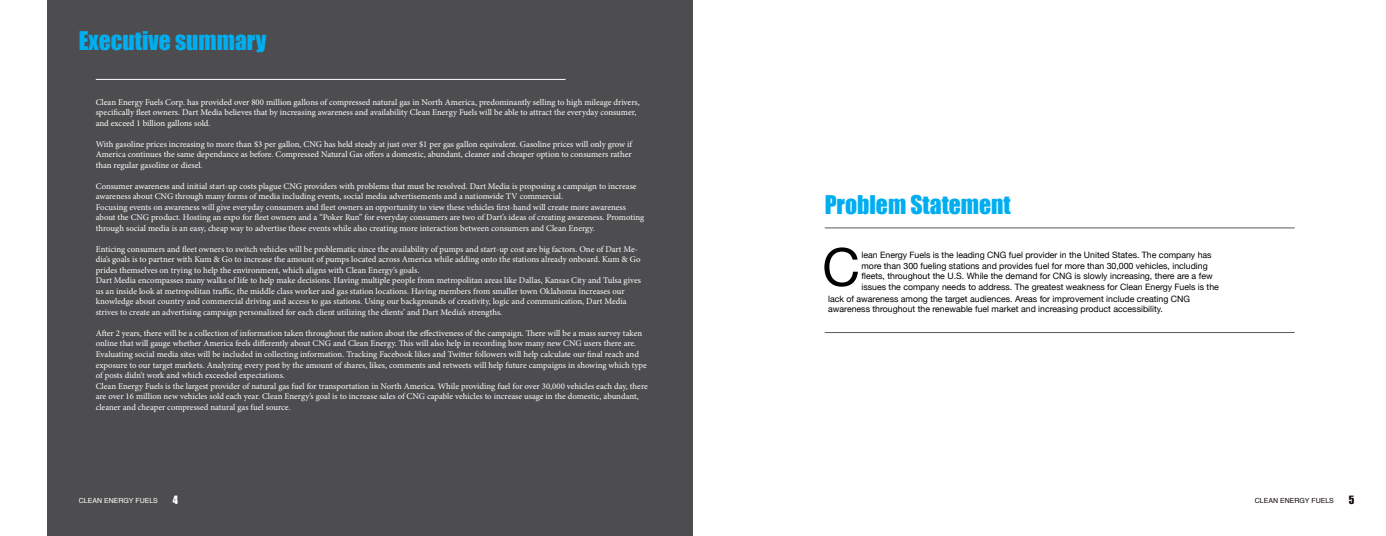
<style>
.page{position:relative;width:1386px;height:536px;background:#fff}
.page>*{position:absolute;margin:0;border:0;box-sizing:border-box;transform-origin:0 0}
.t1{font:52.5px "Helvetica Neue";color:#000}
.t2{font:23.62px "Impact";color:#00aeef}
.t3{font:10.5px "Impact";color:#fff}
.t4{font:10.5px "Impact";color:#100906}
.t5{font:8.75px/10.5px "Minion Pro";color:#fff}
.t6{font:8.75px/10.5px "Helvetica Neue";color:#000}
.t7{font:7px "Helvetica";color:#fff}
.t8{font:7px "Helvetica";color:#100906}
</style>
<div class="page">
<div style="left:48px;top:0;width:645px;height:536px;background:#4d4d4f"></div>
<hr style="left:825px;top:227px;width:470px;height:1px;background:#58595b">
<hr style="left:96px;top:79px;width:470px;height:1px;background:#fff">
<hr style="left:825px;top:332px;width:470px;height:1px;background:#58595b">
<h2 class="t2" style="left:79px;top:23px;width:189px">Executive summary</h2>
<p class="t5" style="left:96px;top:97px;width:545px">Clean Energy Fuels Corp. has provided over 800 million gallons of compressed natural gas in North America, predominantly selling to high mileage drivers, specifically fleet owners. Dart Media believes that by increasing awareness and availability Clean Energy Fuels will be able to attract the everyday consumer, and exceed 1 billion gallons sold.</p>
<p class="t5" style="left:96px;top:139px;width:538px;text-align:justify">With gasoline prices increasing to more than $3 per gallon, CNG has held steady at just over $1 per gas gallon equivalent. Gasoline prices will only grow if America continues the same dependance as before. Compressed Natural Gas offers a domestic, abundant, cleaner and cheaper option to consumers rather than regular gasoline or diesel.</p>
<p class="t5" style="left:96px;top:181px;width:550px">Consumer awareness and initial start-up costs plague CNG providers with problems that must be resolved. Dart Media is proposing a campaign to increase awareness about CNG through many forms of media including events, social media advertisements and a nationwide TV commercial.<br>Focusing events on awareness will give everyday consumers and fleet owners an opportunity to view these vehicles first-hand will create more awareness about the CNG product. Hosting an expo for fleet owners and a “Poker Run” for everyday consumers are two of Dart’s ideas of creating awareness. Promoting through social media is an easy, cheap way to advertise these events while also creating more interaction between consumers and Clean Energy.</p>
<p class="t5" style="left:96px;top:244px;width:547px">Enticing consumers and fleet owners to switch vehicles will be problematic since the availability of pumps and start-up cost are big factors. One of Dart Me&shy;dia’s goals is to partner with Kum &amp; Go to increase the amount of pumps located across America while adding onto the stations already onboard. Kum &amp; Go prides themselves on trying to help the environment, which aligns with Clean Energy’s goals.<br>Dart Media encompasses many walks of life to help make decisions. Having multiple people from metropolitan areas like Dallas, Kansas City and Tulsa gives us an inside look at metropolitan traffic, the middle class worker and gas station locations. Having members from smaller town Oklahoma increases our knowledge about country and commercial driving and access to gas stations. Using our backgrounds of creativity, logic and communication, Dart Media strives to create an advertising campaign personalized for each client utilizing the clients’ and Dart Media’s strengths.</p>
<p class="t5" style="left:96px;top:328px;width:554px">After 2 years, there will be a collection of information taken throughout the nation about the effectiveness of the campaign. There will be a mass survey taken online that will gauge whether America feels differently about CNG and Clean Energy. This will also help in recording how many new CNG users there are.<br>Evaluating social media sites will be included in collecting information. Tracking Facebook likes and Twitter followers will help calculate our final reach and exposure to our target markets. Analyzing every post by the amount of shares, likes, comments and retweets will help future campaigns in showing which type of posts didn’t work and which exceeded expectations.<br>Clean Energy Fuels is the largest provider of natural gas fuel for transportation in North America. While providing fuel for over 30,000 vehicles each day, there are over 16 million new vehicles sold each year. Clean Energy’s goal is to increase sales of CNG capable vehicles to increase usage in the domestic, abundant, cleaner and cheaper compressed natural gas fuel source.</p>
<h2 class="t2" style="left:825px;top:186px;width:188px">Problem Statement</h2>
<h1 class="t1" style="left:822px;top:229px;width:39px">C</h1>
<p class="t6" style="left:862px;top:250px;width:359px">lean Energy Fuels is the leading CNG fuel provider in the United States. The company has more than 300 fueling stations and provides fuel for more than 30,000 vehicles, including fleets, throughout the U.S. While the demand for CNG is slowly increasing, there are a few issues the company needs to address. The greatest weakness for Clean Energy Fuels is the</p>
<p class="t6" style="left:828px;top:294px;width:363px">lack of awareness among the target audiences. Areas for improvement include creating CNG awareness throughout the renewable fuel market and increasing product accessibility.</p>
<p class="t7" style="left:79px;top:495px;width:81px">CLEAN ENERGY FUELS</p>
<p class="t3" style="left:173px;top:491px;width:7px">4</p>
<p class="t8" style="left:1255px;top:495px;width:81px">CLEAN ENERGY FUELS</p>
<p class="t4" style="left:1349px;top:491px;width:7px">5</p>
</div>
